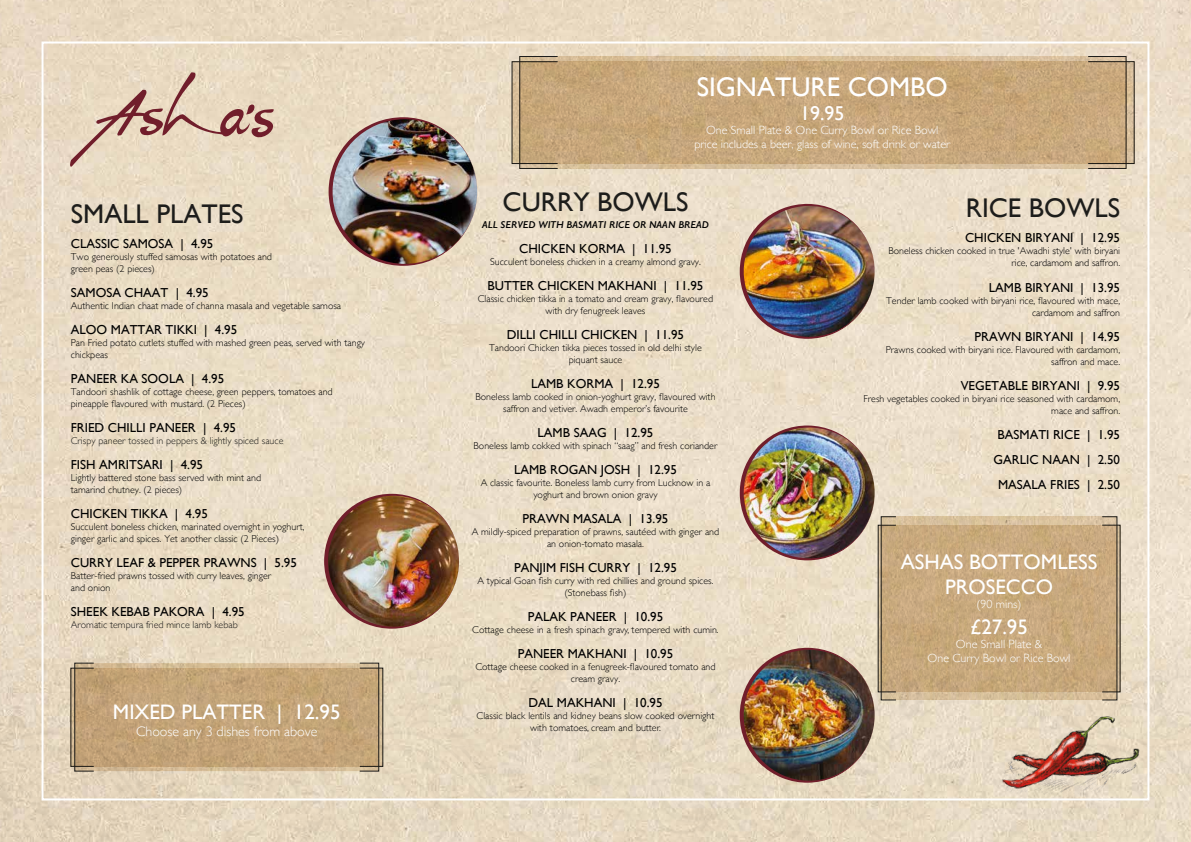
<style>
.page{position:relative;width:1191px;height:842px;background:#fff}
.page>*{position:absolute;margin:0;border:0;box-sizing:border-box;transform-origin:0 0}
.t1{font:27px "Gill Sans";color:#1d1d1b}
.t2{font:27px "Gill Sans";color:#fff}
.t3{font:21px/25.2px "Gill Sans";color:#fff;text-align:center}
.t4{font:20px "Gill Sans";color:#fff}
.t5{font:300 14px "Gill Sans";color:#fff}
.t6{font:13px/25px "Gill Sans";color:#000;text-align:center}
.t7{font:300 12px/14.4px "Gill Sans";color:#fff;text-align:center}
.t8{font:300 10px/12px "Gill Sans";color:#000;text-align:center}
.t9{font:300 10px "Gill Sans";color:#1d1d1b}
.t10{font:italic 600 10px "Gill Sans";color:#000}
</style>
<div class="page">
<img style="left:0;top:0;width:1191px;height:629px">
<img style="left:0;top:629px;width:1191px;height:213px">
<img style="left:739px;top:648px;width:135px;height:135px">
<img style="left:739px;top:204px;width:135px;height:135px">
<img style="left:739px;top:425px;width:135px;height:135px">
<img style="left:521px;top:57px;width:603px;height:111px">
<div style="left:519px;top:56px;width:39px;height:113px;border:1px solid #1d1d1b"></div>
<div style="left:511px;top:61px;width:47px;height:103px;border:1px solid #1d1d1b"></div>
<div style="left:1087px;top:56px;width:39px;height:113px;border:1px solid #1d1d1b"></div>
<img style="left:512px;top:62px;width:622px;height:102px">
<img style="left:76px;top:663px;width:301px;height:108px">
<div style="left:70px;top:668px;width:24px;height:99px;border:1px solid #1d1d1b"></div>
<img style="left:71px;top:668px;width:312px;height:98px">
<img style="left:882px;top:517px;width:233px;height:183px">
<div style="left:880px;top:516px;width:16px;height:184px;border:1px solid #1d1d1b"></div>
<div style="left:1101px;top:516px;width:16px;height:184px;border:1px solid #1d1d1b"></div>
<img style="left:878px;top:525px;width:242px;height:167px">
<svg style="left:69px;top:71px;width:206px;height:97px;background:#dbc5b1"></svg>
<img style="left:996px;top:704px;width:149px;height:104px">
<img style="left:324px;top:494px;width:135px;height:135px">
<img style="left:328px;top:117px;width:149px;height:149px">
<h1 class="t1" style="left:71px;top:198px;width:174px">SMALL PLATES</h1>
<h3 class="t6" style="left:71px;top:231px;width:144px">CLASSIC SAMOSA | 4.95</h3>
<p class="t8" style="left:71px;top:251px;width:203px;text-align:left">Two generously stuffed samosas with potatoes and green peas (2 pieces)</p>
<h3 class="t6" style="left:71px;top:280px;width:139px">SAMOSA CHAAT | 4.95</h3>
<p class="t8" style="left:71px;top:300px;width:272px">Authentic Indian chaat made of channa masala and vegetable samosa</p>
<h3 class="t6" style="left:71px;top:317px;width:168px">ALOO MATTAR TIKKI | 4.95</h3>
<p class="t8" style="left:71px;top:337px;width:296px;text-align:left">Pan Fried potato cutlets stuffed with mashed green peas, served with tangy chickpeas</p>
<h3 class="t6" style="left:71px;top:366px;width:155px">PANEER KA SOOLA | 4.95</h3>
<p class="t8" style="left:71px;top:386px;width:263px;text-align:left">Tandoori shashlik of cottage cheese, green peppers, tomatoes and pineapple flavoured with mustard. (2 Pieces)</p>
<h3 class="t6" style="left:71px;top:415px;width:167px">FRIED CHILLI PANEER | 4.95</h3>
<p class="t9" style="left:71px;top:433px;width:214px">Crispy paneer tossed in peppers &amp; lightly spiced sauce</p>
<h3 class="t6" style="left:71px;top:452px;width:134px">FISH AMRITSARI | 4.95</h3>
<p class="t8" style="left:71px;top:472px;width:192px;text-align:left">Lightly battered stone bass served with mint and tamarind chutney. (2 pieces)</p>
<h3 class="t6" style="left:71px;top:501px;width:138px">CHICKEN TIKKA | 4.95</h3>
<p class="t8" style="left:71px;top:521px;width:235px;text-align:left">Succulent boneless chicken, marinated overnight in yoghurt, ginger garlic and spices. Yet another classic (2 Pieces)</p>
<h3 class="t6" style="left:71px;top:550px;width:227px">CURRY LEAF &amp; PEPPER PRAWNS | 5.95</h3>
<p class="t8" style="left:71px;top:570px;width:202px;text-align:left">Batter-fried prawns tossed with curry leaves, ginger and onion</p>
<h3 class="t6" style="left:71px;top:599px;width:175px">SHEEK KEBAB PAKORA | 4.95</h3>
<p class="t9" style="left:71px;top:617px;width:168px">Aromatic tempura fried mince lamb kebab</p>
<h2 class="t3" style="left:113px;top:699px;width:229px">MIXED PLATTER | 12.95</h2>
<h3 class="t5" style="left:136px;top:720px;width:183px">Choose any 3 dishes from above</h3>
<h1 class="t2" style="left:697px;top:71px;width:252px">SIGNATURE COMBO</h1>
<h3 class="t4" style="left:800px;top:101px;width:46px">19.95</h3>
<p class="t7" style="left:694px;top:122px;width:257px">One Small Plate &amp; One Curry Bowl or Rice Bowl price includes a beer, glass of wine, soft drink or water</p>
<h1 class="t1" style="left:502px;top:186px;width:187px">CURRY BOWLS</h1>
<p class="t10" style="left:482px;top:219px;width:228px">ALL SERVED WITH BASMATI RICE OR NAAN BREAD</p>
<h3 class="t6" style="left:519px;top:236px;width:154px">CHICKEN KORMA | 11.95</h3>
<p class="t8" style="left:490px;top:255px;width:212px">Succulent boneless chicken in a creamy almond gravy.</p>
<h3 class="t6" style="left:487px;top:273px;width:217px">BUTTER CHICKEN MAKHANI | 11.95</h3>
<p class="t8" style="left:478px;top:292px;width:237px">Classic chicken tikka in a tomato and cream gravy, flavoured with dry fenugreek leaves</p>
<h3 class="t6" style="left:507px;top:322px;width:179px">DILLI CHILLI CHICKEN | 11.95</h3>
<p class="t8" style="left:489px;top:341px;width:214px">Tandoori Chicken tikka pieces tossed in old delhi style piquant sauce</p>
<h3 class="t6" style="left:531px;top:371px;width:130px">LAMB KORMA | 12.95</h3>
<p class="t8" style="left:475px;top:390px;width:242px">Boneless lamb cooked in onion-yoghurt gravy, flavoured with saffron and vetiver. Awadh emperor’s favourite</p>
<h3 class="t6" style="left:537px;top:420px;width:117px">LAMB SAAG | 12.95</h3>
<p class="t8" style="left:473px;top:439px;width:245px">Boneless lamb cokked with spinach “saag” and fresh coriander</p>
<h3 class="t6" style="left:514px;top:457px;width:164px">LAMB ROGAN JOSH | 12.95</h3>
<p class="t8" style="left:481px;top:476px;width:231px">A classic favourite. Boneless lamb curry from Lucknow in a yoghurt and brown onion gravy</p>
<h3 class="t6" style="left:522px;top:506px;width:147px">PRAWN MASALA | 13.95</h3>
<p class="t8" style="left:472px;top:525px;width:249px">A mildly-spiced preparation of prawns, sautéed with ginger and an onion-tomato masala.</p>
<h3 class="t6" style="left:514px;top:555px;width:164px">PANJIM FISH CURRY | 12.95</h3>
<p class="t8" style="left:477px;top:574px;width:237px">A typical Goan fish curry with red chillies and ground spices. (Stonebass fish)</p>
<h3 class="t6" style="left:528px;top:604px;width:137px">PALAK PANEER | 10.95</h3>
<p class="t8" style="left:472px;top:623px;width:248px">Cottage cheese in a fresh spinach gravy, tempered with cumin.</p>
<h3 class="t6" style="left:518px;top:641px;width:157px">PANEER MAKHANI | 10.95</h3>
<p class="t8" style="left:475px;top:660px;width:242px">Cottage cheese cooked in a fenugreek-flavoured tomato and cream gravy.</p>
<h3 class="t6" style="left:528px;top:690px;width:135px">DAL MAKHANI | 10.95</h3>
<p class="t8" style="left:476px;top:709px;width:239px">Classic black lentils and kidney beans slow cooked overnight with tomatoes, cream and butter.</p>
<h1 class="t1" style="left:965px;top:192px;width:156px">RICE BOWLS</h1>
<h3 class="t6" style="left:965px;top:225px;width:156px">CHICKEN BIRYANI | 12.95</h3>
<p class="t8" style="left:888px;top:245px;width:233px;text-align:right">Boneless chicken cooked in true 'Awadhi style' with biryani rice, cardamom and saffron.</p>
<h3 class="t6" style="left:989px;top:274px;width:133px">LAMB BIRYANI | 13.95</h3>
<p class="t8" style="left:886px;top:294px;width:235px;text-align:right">Tender lamb cooked with biryani rice, flavoured with mace, cardamom and saffron</p>
<h3 class="t6" style="left:974px;top:323px;width:147px">PRAWN BIRYANI | 14.95</h3>
<p class="t8" style="left:886px;top:343px;width:236px;text-align:right">Prawns cooked with biryani rice. Flavoured with cardamom, saffron and mace.</p>
<h3 class="t6" style="left:960px;top:372px;width:161px">VEGETABLE BIRYANI | 9.95</h3>
<p class="t8" style="left:863px;top:392px;width:258px;text-align:right">Fresh vegetables cooked in biryani rice seasoned with cardamom, mace and saffron.</p>
<h3 class="t6" style="left:993px;top:421px;width:128px">BASMATI RICE | 1.95<br>GARLIC NAAN | 2.50<br>MASALA FRIES | 2.50</h3>
<h2 class="t3" style="left:900px;top:549px;width:198px">ASHAS BOTTOMLESS<br>PROSECCO</h2>
<p class="t7" style="left:976px;top:597px;width:46px">(90 mins)</p>
<h2 class="t3" style="left:970px;top:614px;width:59px">£27.95</h2>
<p class="t7" style="left:927px;top:636px;width:144px">One Small Plate &amp;<br>One Curry Bowl or Rice Bowl</p>
</div>
